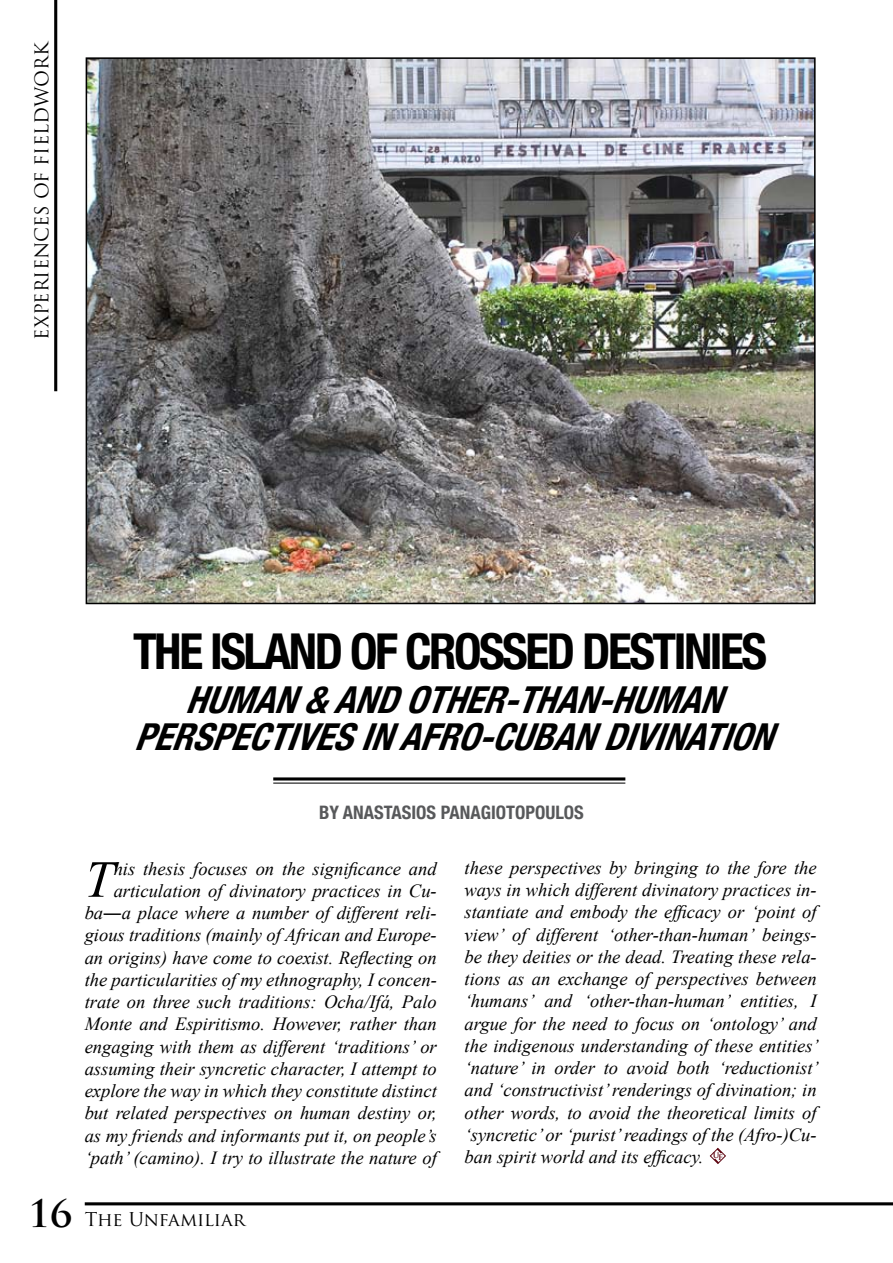
<style>
.page{position:relative;width:893px;height:1263px;background:#fff}
.page>*{position:absolute;margin:0;border:0;box-sizing:border-box;transform-origin:0 0}
.t1{font:italic 52.2px "Times New Roman";color:#000}
.t2{font:700 condensed 49.5px "Helvetica Neue";letter-spacing:-.05em;color:#000}
.t3{font:italic 700 condensed 37.05px/37px "Helvetica Neue";color:#000;text-align:center}
.t4{font:italic 18.6px/22.2px "Times New Roman";color:#000;text-align:right}
.t5{font:700 condensed 18.6px "Helvetica Neue";color:#58595b}
.t6{font:18.6px "Trajan Pro";color:#000}
.t7{font:18.6px "Trajan Pro";letter-spacing:-.02em;color:#000}
.t8{font:700 8.85px "Trajan Pro";color:#5f0612}
.s1{font-weight:700;font-size:37.05px}
</style>
<div class="page">
<hr style="left:85px;top:1202px;width:808px;height:3px;background:#000">
<hr style="left:54px;top:0;width:3px;height:391px;background:#000">
<hr style="left:273px;top:777px;width:352px;height:3px;background:#000">
<hr style="left:273px;top:782px;width:352px;height:2px;background:#000">
<img style="left:89px;top:60px;width:724px;height:541px">
<svg style="left:710px;top:1148px;width:16px;height:16px"></svg>
<p class="t6" style="left:30px;top:340px;width:301px;rotate:-90deg">EXPERIENCES OF FIELDWORK</p>
<h2 class="t2" style="left:133px;top:610px;width:636px">THE ISLAND OF CROSSED DESTINIES</h2>
<h3 class="t3" style="left:134px;top:678px;width:660px">HUMAN&amp;ANDOTHER-THAN-HUMAN<br>PERSPECTIVESINAFRO-CUBANDIVINATION</h3>
<p class="t5" style="left:319px;top:796px;width:266px">BY ANASTASIOS PANAGIOTOPOULOS</p>
<p class="t4" style="left:85px;top:857px;width:354px">his thesis focuses on the significance and articulation of divinatory practices in Cu&shy;ba―a place where a number of different reli&shy;gious traditions (mainly of African and Europe&shy;an origins) have come to coexist. Reflecting on the particularities of my ethnography, I concen&shy;trate on three such traditions: Ocha/Ifá, Palo Monte and Espiritismo. However, rather than engaging with them as different ‘traditions’ or assuming their syncretic character, I attempt to explore the way in which they constitute distinct but related perspectives on human destiny or, as my friends and informants put it, on people’s ‘path’ (camino). I try to illustrate the nature of</p>
<h1 class="t1" style="left:85px;top:843px;width:30px">T</h1>
<p class="t4" style="left:465px;top:856px;width:356px;text-align:left">these perspectives by bringing to the fore the ways in which different divinatory practices in&shy;stantiate and embody the efficacy or ‘point of view’ of different ‘other-than-human’ beings― be they deities or the dead. Treating these rela&shy;tions as an exchange of perspectives between ‘humans’ and ‘other-than-human’ entities, I argue for the need to focus on ‘ontology’ and the indigenous understanding of these entities’ ‘nature’ in order to avoid both ‘reductionist’ and ‘constructivist’ renderings of divination; in other words, to avoid the theoretical limits of ‘syncretic’ or ‘purist’ readings of the (Afro-)Cu&shy;ban spirit world and its efficacy.</p>
<p class="t8" style="left:713px;top:1150px;width:12px">uf</p>
<p class="t7" style="left:28px;top:1208px;width:219px"><span class="s1">16</span> The Unfamiliar</p>
</div>
